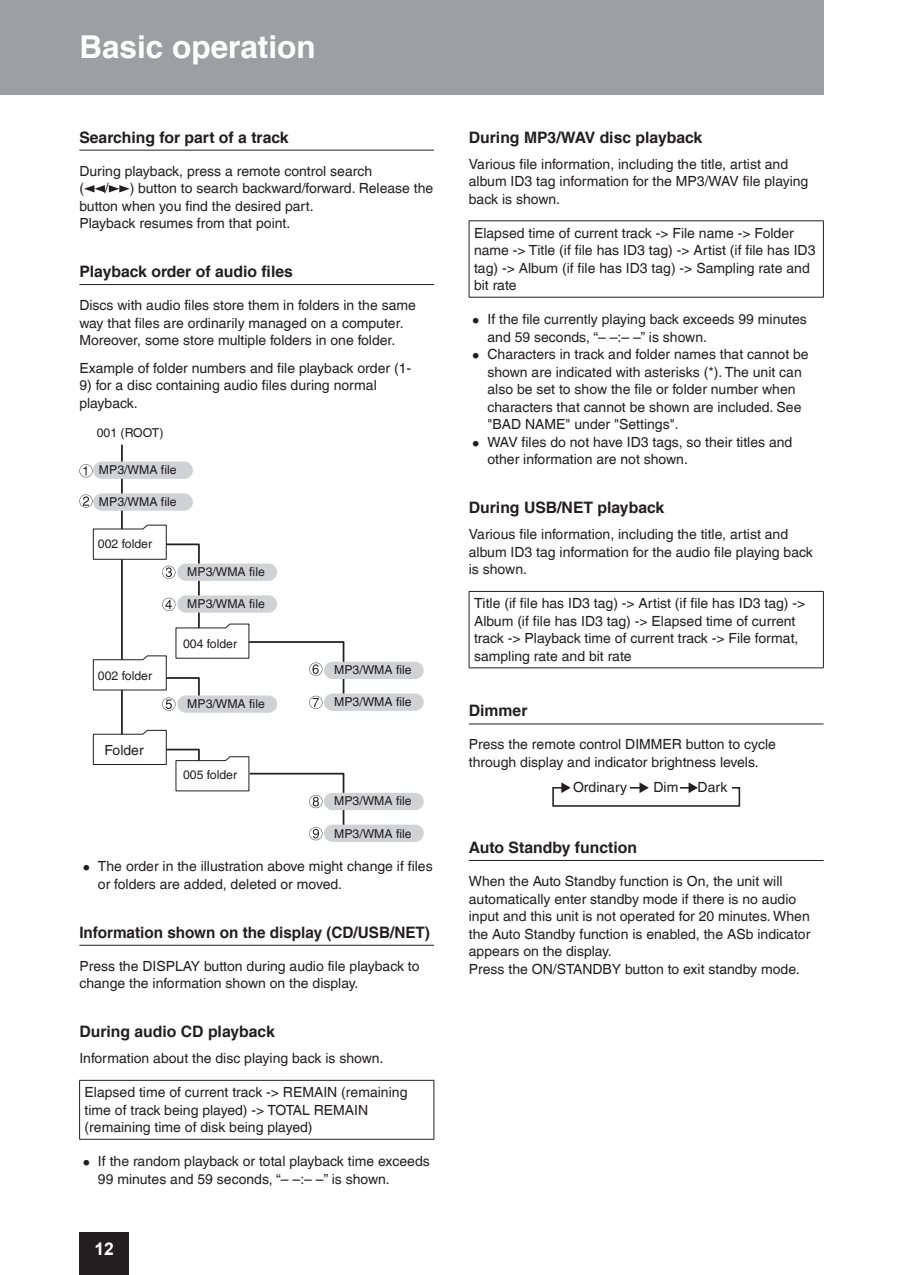
<style>
.page{position:relative;width:903px;height:1275px;background:#fff}
.page>*{position:absolute;margin:0;border:0;box-sizing:border-box;transform-origin:0 0}
.t1{font:700 31.5px "Helvetica LT Com";color:#fff}
.t2{font:700 17.5px "Arial";color:#fff}
.t3{font:700 15.75px "Helvetica LT Com";color:#231f20}
.t4{font:14px/17.5px "Helvetica LT Com";color:#231f20}
.t5{font:12.25px "Helvetica LT Com";color:#231f20}
.s1{font-family:"Hira Kaku Pro W3"}
</style>
<div class="page">
<div style="left:79px;top:1233px;width:50px;height:42px;background:#231f20"></div>
<div style="left:0;top:0;width:823px;height:94px;background:#9d9fa2"></div>
<hr style="left:79px;top:150px;width:355px;height:1px;background:#231f20">
<hr style="left:79px;top:284px;width:355px;height:1px;background:#231f20">
<hr style="left:79px;top:945px;width:355px;height:1px;background:#231f20">
<svg style="left:84px;top:185px;width:46px;height:7px"></svg>
<svg style="left:121px;top:445px;width:224px;height:388px"></svg>
<div style="left:93px;top:461px;width:100px;height:18px;background:#d1d2d4;border-radius:9px"></div>
<svg style="left:92px;top:524px;width:75px;height:36px"></svg>
<svg style="left:92px;top:655px;width:75px;height:36px"></svg>
<svg style="left:175px;top:623px;width:75px;height:36px"></svg>
<svg style="left:175px;top:755px;width:75px;height:37px"></svg>
<svg style="left:92px;top:729px;width:75px;height:36px"></svg>
<div style="left:93px;top:493px;width:100px;height:18px;background:#d1d2d4;border-radius:9px"></div>
<div style="left:177px;top:564px;width:100px;height:17px;background:#d1d2d4;border-radius:9px"></div>
<div style="left:177px;top:595px;width:100px;height:18px;background:#d1d2d4;border-radius:9px"></div>
<div style="left:324px;top:662px;width:100px;height:17px;background:#d1d2d4;border-radius:9px"></div>
<div style="left:324px;top:693px;width:100px;height:18px;background:#d1d2d4;border-radius:9px"></div>
<div style="left:324px;top:793px;width:100px;height:17px;background:#d1d2d4;border-radius:9px"></div>
<div style="left:324px;top:825px;width:100px;height:17px;background:#d1d2d4;border-radius:9px"></div>
<div style="left:177px;top:695px;width:100px;height:18px;background:#d1d2d4;border-radius:9px"></div>
<svg style="left:79px;top:464px;width:14px;height:13px"></svg>
<svg style="left:79px;top:494px;width:14px;height:14px"></svg>
<svg style="left:162px;top:566px;width:13px;height:13px"></svg>
<svg style="left:162px;top:598px;width:13px;height:13px"></svg>
<svg style="left:162px;top:697px;width:13px;height:14px"></svg>
<svg style="left:309px;top:662px;width:13px;height:14px"></svg>
<svg style="left:309px;top:696px;width:13px;height:13px"></svg>
<svg style="left:309px;top:795px;width:13px;height:13px"></svg>
<svg style="left:309px;top:827px;width:13px;height:13px"></svg>
<hr style="left:79px;top:1080px;width:355px;height:1px;background:#231f20">
<hr style="left:79px;top:1080px;width:1px;height:59px;background:#231f20">
<hr style="left:434px;top:1080px;width:1px;height:59px;background:#231f20">
<hr style="left:79px;top:1139px;width:355px;height:1px;background:#231f20">
<hr style="left:469px;top:723px;width:354px;height:1px;background:#231f20">
<hr style="left:469px;top:860px;width:354px;height:1px;background:#231f20">
<hr style="left:469px;top:220px;width:354px;height:1px;background:#231f20">
<hr style="left:469px;top:221px;width:1px;height:76px;background:#231f20">
<hr style="left:823px;top:221px;width:1px;height:76px;background:#231f20">
<hr style="left:469px;top:297px;width:354px;height:1px;background:#231f20">
<hr style="left:469px;top:591px;width:354px;height:1px;background:#231f20">
<hr style="left:469px;top:592px;width:1px;height:76px;background:#231f20">
<hr style="left:823px;top:592px;width:1px;height:76px;background:#231f20">
<hr style="left:469px;top:667px;width:354px;height:1px;background:#231f20">
<div style="left:552px;top:787px;width:188px;height:20px;border:2px solid #231f20"></div>
<div style="left:647px;top:784px;width:33px;height:8px;background:#fff"></div>
<div style="left:571px;top:784px;width:59px;height:8px;background:#fff"></div>
<div style="left:694px;top:784px;width:38px;height:7px;background:#fff"></div>
<svg style="left:688px;top:782px;width:10px;height:11px"></svg>
<svg style="left:561px;top:782px;width:10px;height:11px"></svg>
<svg style="left:639px;top:782px;width:10px;height:11px"></svg>
<h1 class="t1" style="left:79px;top:35px;width:238px">Basic operation</h1>
<p class="t3" style="left:79px;top:131px;width:211px">Searching for part of a track</p>
<p class="t4" style="left:79px;top:163px;width:294px">During playback, press a remote control search (</p>
<p class="t4" style="left:79px;top:181px;width:355px;text-indent:50px">) button to search backward/forward. Release the button when you find the desired part.<br>Playback resumes from that point.</p>
<p class="t3" style="left:79px;top:265px;width:215px">Playback order of audio files</p>
<p class="t4" style="left:79px;top:298px;width:338px">Discs with audio files store them in folders in the same way that files are ordinarily managed on a computer.<br>Moreover, some store multiple folders in one folder.</p>
<p class="t4" style="left:79px;top:360px;width:333px">Example of folder numbers and file playback order (1-</p>
<p class="t4" style="left:79px;top:378px;width:299px">9) for a disc containing audio files during normal playback.</p>
<p class="t5" style="left:97px;top:428px;width:68px">001 (ROOT)</p>
<p class="t5" style="left:99px;top:465px;width:79px">MP3/WMA file</p>
<p class="t5" style="left:99px;top:497px;width:79px">MP3/WMA file</p>
<p class="t4" style="left:105px;top:181px;width:5px">/</p>
<p class="t5" style="left:98px;top:538px;width:56px">002 folder</p>
<p class="t5" style="left:98px;top:671px;width:56px">002 folder</p>
<p class="t4" style="left:104px;top:742px;width:41px">Folder</p>
<p class="t5" style="left:187px;top:567px;width:79px">MP3/WMA file</p>
<p class="t5" style="left:187px;top:599px;width:79px">MP3/WMA file</p>
<p class="t5" style="left:183px;top:639px;width:56px">004 folder</p>
<p class="t5" style="left:187px;top:699px;width:79px">MP3/WMA file</p>
<p class="t5" style="left:183px;top:770px;width:56px">005 folder</p>
<p class="t5" style="left:334px;top:665px;width:79px">MP3/WMA file</p>
<p class="t5" style="left:334px;top:696px;width:79px">MP3/WMA file</p>
<p class="t5" style="left:334px;top:796px;width:79px">MP3/WMA file</p>
<p class="t5" style="left:334px;top:829px;width:79px">MP3/WMA file</p>
<p class="t4" style="left:98px;top:859px;width:336px;text-indent:-19px"><span class="s1">⿠</span> The order in the illustration above might change if files or folders are added, deleted or moved.</p>
<p class="t3" style="left:79px;top:926px;width:352px">Information shown on the display (CD/USB/NET)</p>
<p class="t4" style="left:79px;top:958px;width:342px">Press the DISPLAY button during audio file playback to change the information shown on the display.</p>
<p class="t3" style="left:79px;top:1025px;width:197px">During audio CD playback</p>
<p class="t4" style="left:79px;top:1051px;width:306px">Information about the disc playing back is shown.</p>
<p class="t4" style="left:85px;top:1085px;width:324px">Elapsed time of current track -&gt; REMAIN (remaining time of track being played) -&gt; TOTAL REMAIN (remaining time of disk being played)</p>
<p class="t4" style="left:98px;top:1154px;width:333px;text-indent:-19px"><span class="s1">⿠</span> If the random playback or total playback time exceeds<br>99 minutes and 59 seconds, “– –:– –” is shown.</p>
<p class="t2" style="left:94px;top:1239px;width:21px">12</p>
<p class="t3" style="left:469px;top:131px;width:235px">During MP3/WAV disc playback</p>
<p class="t4" style="left:469px;top:156px;width:341px">Various file information, including the title, artist and album ID3 tag information for the MP3/WAV file playing back is shown.</p>
<p class="t4" style="left:474px;top:225px;width:343px">Elapsed time of current track -&gt; File name -&gt; Folder name -&gt; Title (if file has ID3 tag) -&gt; Artist (if file has ID3 tag) -&gt; Album (if file has ID3 tag) -&gt; Sampling rate and bit rate</p>
<p class="t4" style="left:469px;top:312px;width:339px"><span class="s1">⿠</span> If the file currently playing back exceeds 99 minutes</p>
<p class="t4" style="left:487px;top:329px;width:221px">and 59 seconds, “– –:– –” is shown.</p>
<p class="t4" style="left:469px;top:347px;width:341px"><span class="s1">⿠</span> Characters in track and folder names that cannot be</p>
<p class="t4" style="left:487px;top:364px;width:316px">shown are indicated with asterisks (*). The unit can</p>
<p class="t4" style="left:487px;top:382px;width:310px">also be set to show the file or folder number when</p>
<p class="t4" style="left:487px;top:399px;width:315px">characters that cannot be shown are included. See</p>
<p class="t4" style="left:487px;top:417px;width:193px">"BAD NAME" under "Settings".</p>
<p class="t4" style="left:469px;top:434px;width:325px"><span class="s1">⿠</span> WAV files do not have ID3 tags, so their titles and</p>
<p class="t4" style="left:487px;top:452px;width:202px">other information are not shown.</p>
<p class="t3" style="left:469px;top:501px;width:197px">During USB/NET playback</p>
<p class="t4" style="left:469px;top:527px;width:346px">Various file information, including the title, artist and album ID3 tag information for the audio file playing back is shown.</p>
<p class="t4" style="left:474px;top:596px;width:333px">Title (if file has ID3 tag) -&gt; Artist (if file has ID3 tag) -&gt; Album (if file has ID3 tag) -&gt; Elapsed time of current track -&gt; Playback time of current track -&gt; File format, sampling rate and bit rate</p>
<p class="t3" style="left:469px;top:705px;width:60px">Dimmer</p>
<p class="t4" style="left:469px;top:737px;width:309px">Press the remote control DIMMER button to cycle through display and indicator brightness levels.</p>
<p class="t4" style="left:573px;top:779px;width:56px">Ordinary</p>
<p class="t4" style="left:653px;top:779px;width:26px">Dim</p>
<p class="t4" style="left:697px;top:779px;width:31px">Dark</p>
<p class="t3" style="left:469px;top:841px;width:170px">Auto Standby function</p>
<p class="t4" style="left:469px;top:874px;width:343px">When the Auto Standby function is On, the unit will automatically enter standby mode if there is no audio input and this unit is not operated for 20 minutes. When the Auto Standby function is enabled, the ASb indicator appears on the display.<br>Press the ON/STANDBY button to exit standby mode.</p>
</div>
